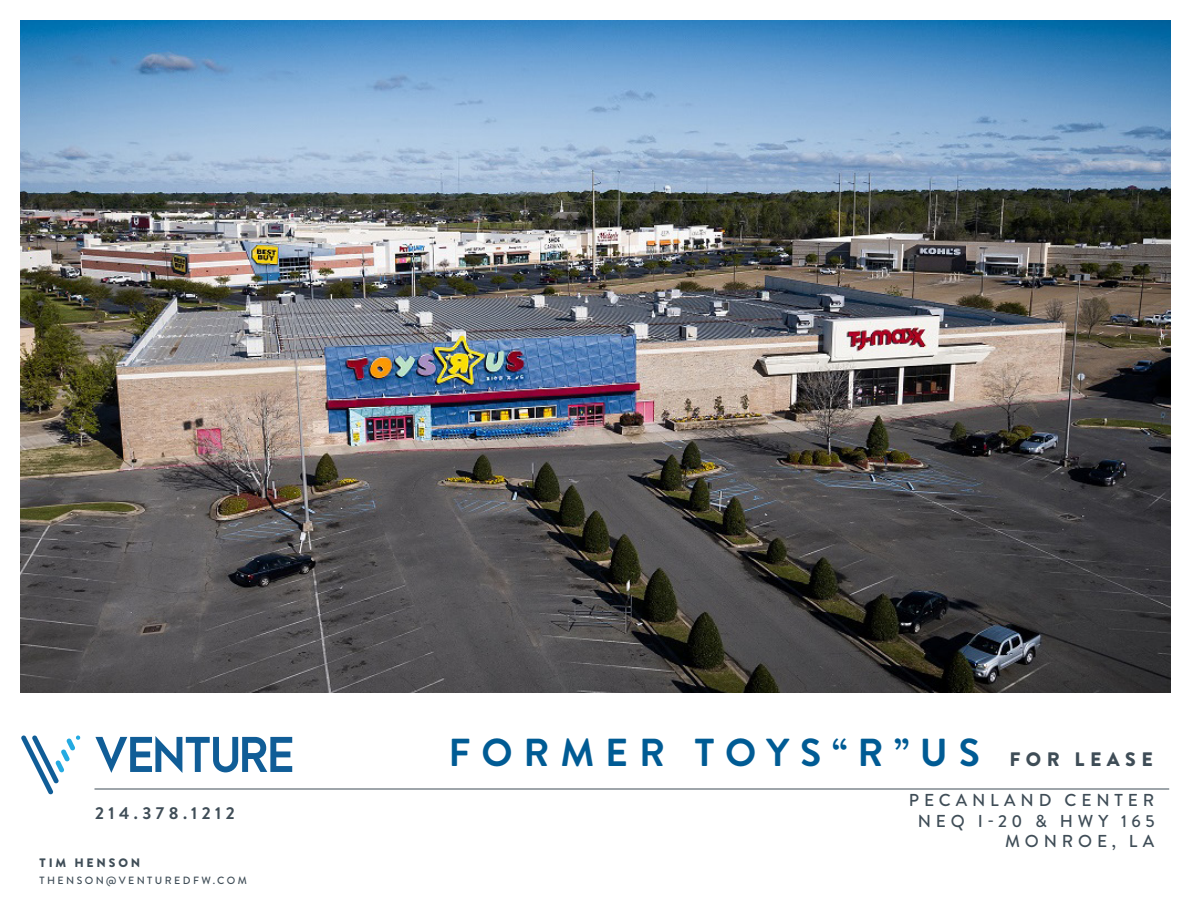
<style>
.page{position:relative;width:1188px;height:918px;background:#fff}
.page>*{position:absolute;margin:0;border:0;box-sizing:border-box;transform-origin:0 0}
.t1{font:700 39px "Brandon Grotesque";letter-spacing:.28em;color:#005b94}
.t2{font:500 17.25px/20.7px "Brandon Grotesque";letter-spacing:.28em;color:#3f4d57;text-align:right}
.t3{font:700 17.25px "Brandon Grotesque";letter-spacing:.26em;color:#3f4d57}
.t4{font:900 12.3px "Brandon Grotesque";letter-spacing:.23em;color:#3f4d57}
.t5{font:500 10.5px "Brandon Grotesque";letter-spacing:.23em;color:#3f4d57}
.s1{font-weight:900;font-size:19.5px;color:#3f4d57}
</style>
<div class="page">
<hr style="left:94px;top:789px;width:1075px;height:1px;background:#3f4d57">
<svg style="left:21px;top:736px;width:60px;height:59px"></svg>
<svg style="left:95px;top:736px;width:197px;height:37px"></svg>
<img style="left:21px;top:21px;width:1149px;height:671px">
<p class="t3" style="left:95px;top:801px;width:141px">214.378.1212</p>
<p class="t4" style="left:40px;top:854px;width:102px">TIM HENSON</p>
<p class="t5" style="left:40px;top:873px;width:209px">THENSON@VENTUREDFW.COM</p>
<h1 class="t1" style="left:448px;top:726px;width:706px">FORMER TOYS“R”US <span class="s1">FOR LEASE</span></h1>
<p class="t2" style="left:909px;top:790px;width:247px">PECANLAND CENTER<br>NEQ I-20 &amp; HWY 165<br>MONROE, LA</p>
</div>
